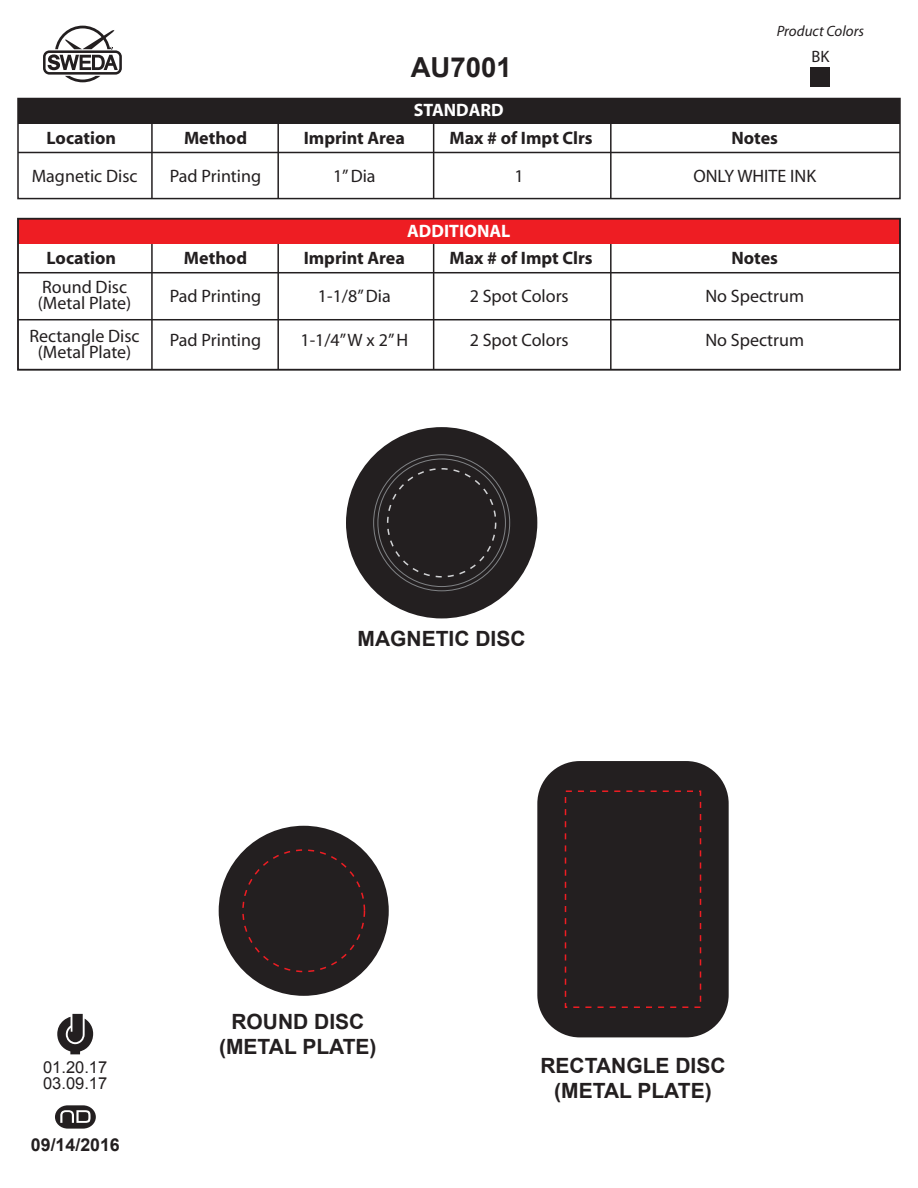
<style>
.page{position:relative;width:918px;height:1188px;background:#fff}
.page>*{position:absolute;margin:0;border:0;box-sizing:border-box;transform-origin:0 0}
.t1{font:700 27.6px "Arial";color:#231f20}
.t2{font:700 21px/25.2px "Arial";color:#231f20;text-align:center}
.t3{font:18px/16.5px "Myriad";color:#231f20}
.t4{font:700 18px "Myriad";color:#231f20}
.t5{font:700 18px "Myriad";color:#fff}
.t6{font:700 17.85px "Arial";color:#231f20}
.t7{font:16.5px/16.5px "Arial";color:#231f20}
.t8{font:16.5px "Myriad";color:#231f20}
.t9{font:italic 15px "Myriad";color:#231f20}
</style>
<div class="page">
<hr style="left:151px;top:238px;width:2px;height:132px;background:#231f20">
<hr style="left:277px;top:238px;width:2px;height:132px;background:#231f20">
<hr style="left:433px;top:238px;width:1px;height:132px;background:#231f20">
<hr style="left:610px;top:238px;width:2px;height:132px;background:#231f20">
<svg style="left:55px;top:1105px;width:41px;height:24px"></svg>
<svg style="left:43px;top:26px;width:79px;height:56px"></svg>
<div style="left:18px;top:98px;width:882px;height:26px;background:#231f20"></div>
<hr style="left:18px;top:152px;width:882px;height:1px;background:#231f20">
<hr style="left:151px;top:118px;width:2px;height:81px;background:#231f20">
<hr style="left:277px;top:118px;width:2px;height:81px;background:#231f20">
<hr style="left:433px;top:118px;width:1px;height:81px;background:#231f20">
<hr style="left:610px;top:118px;width:2px;height:81px;background:#231f20">
<div style="left:17px;top:98px;width:884px;height:101px;border:2px solid #231f20"></div>
<div style="left:18px;top:219px;width:882px;height:25px;background:#ee1d23"></div>
<hr style="left:18px;top:272px;width:882px;height:1px;background:#231f20">
<hr style="left:18px;top:319px;width:882px;height:1px;background:#231f20">
<div style="left:17px;top:218px;width:884px;height:153px;border:2px solid #231f20"></div>
<div style="left:811px;top:67px;width:19px;height:19px;background:#231f20"></div>
<svg style="left:57px;top:1014px;width:36px;height:40px"></svg>
<div style="left:346px;top:427px;width:191px;height:191px;background:#231f20;border-radius:50%"></div>
<div style="left:219px;top:826px;width:170px;height:170px;background:#231f20;border-radius:50%"></div>
<div style="left:387px;top:468px;width:109px;height:110px;border:2px dashed #d1d2d4;border-radius:50%"></div>
<div style="left:242px;top:849px;width:123px;height:123px;border:2px dashed #ee1d23;border-radius:50%"></div>
<div style="left:537px;top:761px;width:192px;height:276px;background:#231f20"></div>
<div style="left:565px;top:790px;width:136px;height:218px;border:2px dashed #ee1d23"></div>
<h1 class="t1" style="left:411px;top:49px;width:103px">AU7001</h1>
<p class="t5" style="left:414px;top:101px;width:92px">STANDARD</p>
<p class="t9" style="left:777px;top:23px;width:89px">Product Colors</p>
<p class="t8" style="left:811px;top:49px;width:19px">BK</p>
<p class="t4" style="left:184px;top:129px;width:65px">Method</p>
<p class="t4" style="left:304px;top:129px;width:103px">Imprint Area</p>
<p class="t4" style="left:450px;top:129px;width:145px">Max # of Impt Clrs</p>
<p class="t4" style="left:732px;top:129px;width:48px">Notes</p>
<p class="t4" style="left:47px;top:129px;width:71px">Location</p>
<p class="t3" style="left:32px;top:168px;width:107px">Magnetic Disc</p>
<p class="t3" style="left:170px;top:168px;width:93px">Pad Printing</p>
<p class="t3" style="left:333px;top:168px;width:44px">1” Dia</p>
<p class="t3" style="left:515px;top:168px;width:11px">1</p>
<p class="t3" style="left:693px;top:168px;width:124px">ONLY WHITE INK</p>
<p class="t5" style="left:407px;top:221px;width:105px">ADDITIONAL</p>
<p class="t4" style="left:184px;top:249px;width:65px">Method</p>
<p class="t4" style="left:304px;top:249px;width:103px">Imprint Area</p>
<p class="t4" style="left:449px;top:249px;width:145px">Max # of Impt Clrs</p>
<p class="t4" style="left:731px;top:249px;width:48px">Notes</p>
<p class="t4" style="left:47px;top:249px;width:71px">Location</p>
<p class="t3" style="left:38px;top:279px;width:95px">Round Disc (Metal Plate)</p>
<p class="t3" style="left:170px;top:288px;width:93px">Pad Printing</p>
<p class="t3" style="left:318px;top:288px;width:74px">1-1/8” Dia</p>
<p class="t3" style="left:470px;top:288px;width:101px">2 Spot Colors</p>
<p class="t3" style="left:705px;top:288px;width:100px">No Spectrum</p>
<p class="t3" style="left:30px;top:328px;width:112px;text-align:center">Rectangle Disc (Metal Plate)</p>
<p class="t3" style="left:170px;top:333px;width:93px">Pad Printing</p>
<p class="t3" style="left:300px;top:333px;width:109px">1-1/4” W x 2” H</p>
<p class="t3" style="left:470px;top:333px;width:101px">2 Spot Colors</p>
<p class="t3" style="left:705px;top:333px;width:100px">No Spectrum</p>
<p class="t2" style="left:358px;top:626px;width:169px">MAGNETIC DISC</p>
<p class="t7" style="left:43px;top:1059px;width:66px">01.20.17<br>03.09.17</p>
<p class="t6" style="left:31px;top:1133px;width:90px">09/14/2016</p>
<p class="t2" style="left:219px;top:1009px;width:159px">ROUND DISC (METAL PLATE)</p>
<p class="t2" style="left:540px;top:1053px;width:187px">RECTANGLE DISC (METAL PLATE)</p>
</div>
